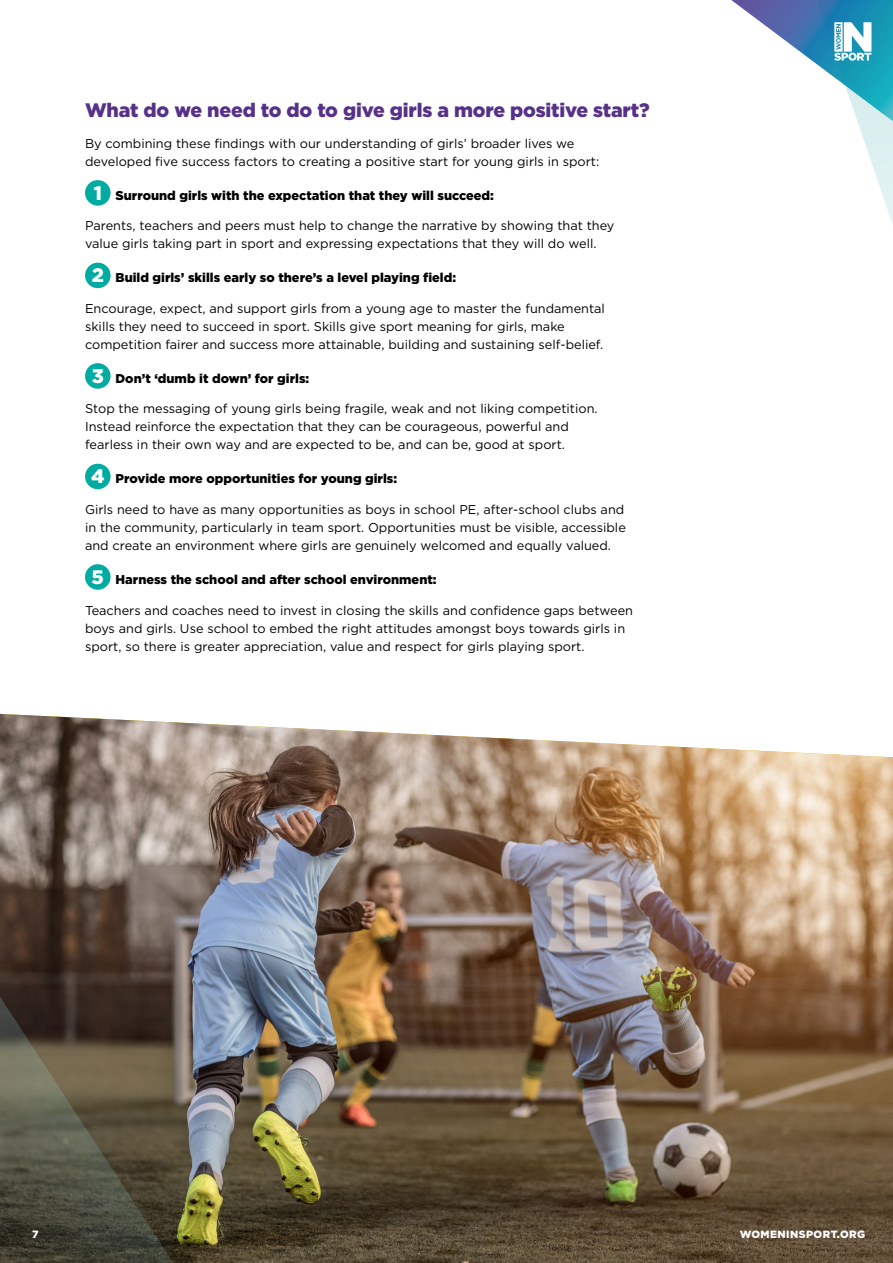
<style>
.page{position:relative;width:893px;height:1263px;background:#fff}
.page>*{position:absolute;margin:0;border:0;box-sizing:border-box;transform-origin:0 0}
.t1{font:900 19.5px "Gotham HTF";letter-spacing:-.01em;color:#563089}
.t2{font:12.75px/18px "Gotham HTF";color:#000}
.t3{font:900 12.75px "Gotham HTF";color:#000}
.t4{font:900 10.5px "Gotham HTF";letter-spacing:.04em;color:#fff}
.s1{font-size:19.5px;color:#fff}
</style>
<div class="page">
<img style="left:0;top:714px;width:893px;height:549px">
<svg style="left:0;top:977px;width:182px;height:286px"></svg>
<svg style="left:731px;top:0;width:162px;height:224px"></svg>
<div style="left:85px;top:180px;width:26px;height:26px;background:#00aba1;border-radius:50%"></div>
<div style="left:85px;top:263px;width:26px;height:25px;background:#00aba1;border-radius:50%"></div>
<div style="left:85px;top:363px;width:26px;height:26px;background:#00aba1;border-radius:50%"></div>
<div style="left:85px;top:464px;width:26px;height:25px;background:#00aba1;border-radius:50%"></div>
<div style="left:85px;top:564px;width:26px;height:26px;background:#00aba1;border-radius:50%"></div>
<h1 class="t1" style="left:85px;top:99px;width:566px">What do we need to do to give girls a more positive start?</h1>
<p class="t2" style="left:85px;top:134px;width:516px">By combining these findings with our understanding of girls’ broader lives we developed five success factors to creating a positive start for young girls in sport:</p>
<p class="t3" style="left:94px;top:188px;width:402px"><span class="s1">1</span> Surround girls with the expectation that they will succeed:</p>
<p class="t2" style="left:85px;top:217px;width:531px">Parents, teachers and peers must help to change the narrative by showing that they value girls taking part in sport and expressing expectations that they will do well.</p>
<p class="t3" style="left:92px;top:270px;width:366px"><span class="s1">2</span> Build girls’ skills early so there’s a level playing field:</p>
<p class="t2" style="left:85px;top:299px;width:521px">Encourage, expect, and support girls from a young age to master the fundamental skills they need to succeed in sport. Skills give sport meaning for girls, make competition fairer and success more attainable, building and sustaining self-belief.</p>
<p class="t3" style="left:92px;top:371px;width:219px"><span class="s1">3</span> Don’t ‘dumb it down’ for girls:</p>
<p class="t2" style="left:85px;top:400px;width:514px">Stop the messaging of young girls being fragile, weak and not liking competition.<br>Instead reinforce the expectation that they can be courageous, powerful and fearless in their own way and are expected to be, and can be, good at sport.</p>
<p class="t3" style="left:91px;top:471px;width:308px"><span class="s1">4</span> Provide more opportunities for young girls:</p>
<p class="t2" style="left:85px;top:500px;width:542px">Girls need to have as many opportunities as boys in school PE, after-school clubs and in the community, particularly in team sport. Opportunities must be visible, accessible and create an environment where girls are genuinely welcomed and equally valued.</p>
<p class="t3" style="left:92px;top:572px;width:346px"><span class="s1">5</span> Harness the school and after school environment:</p>
<p class="t2" style="left:85px;top:601px;width:550px">Teachers and coaches need to invest in closing the skills and confidence gaps between boys and girls. Use school to embed the right attitudes amongst boys towards girls in sport, so there is greater appreciation, value and respect for girls playing sport.</p>
<p class="t4" style="left:32px;top:1228px;width:8px">7</p>
<p class="t4" style="left:740px;top:1228px;width:127px">WOMENINSPORT.ORG</p>
</div>
